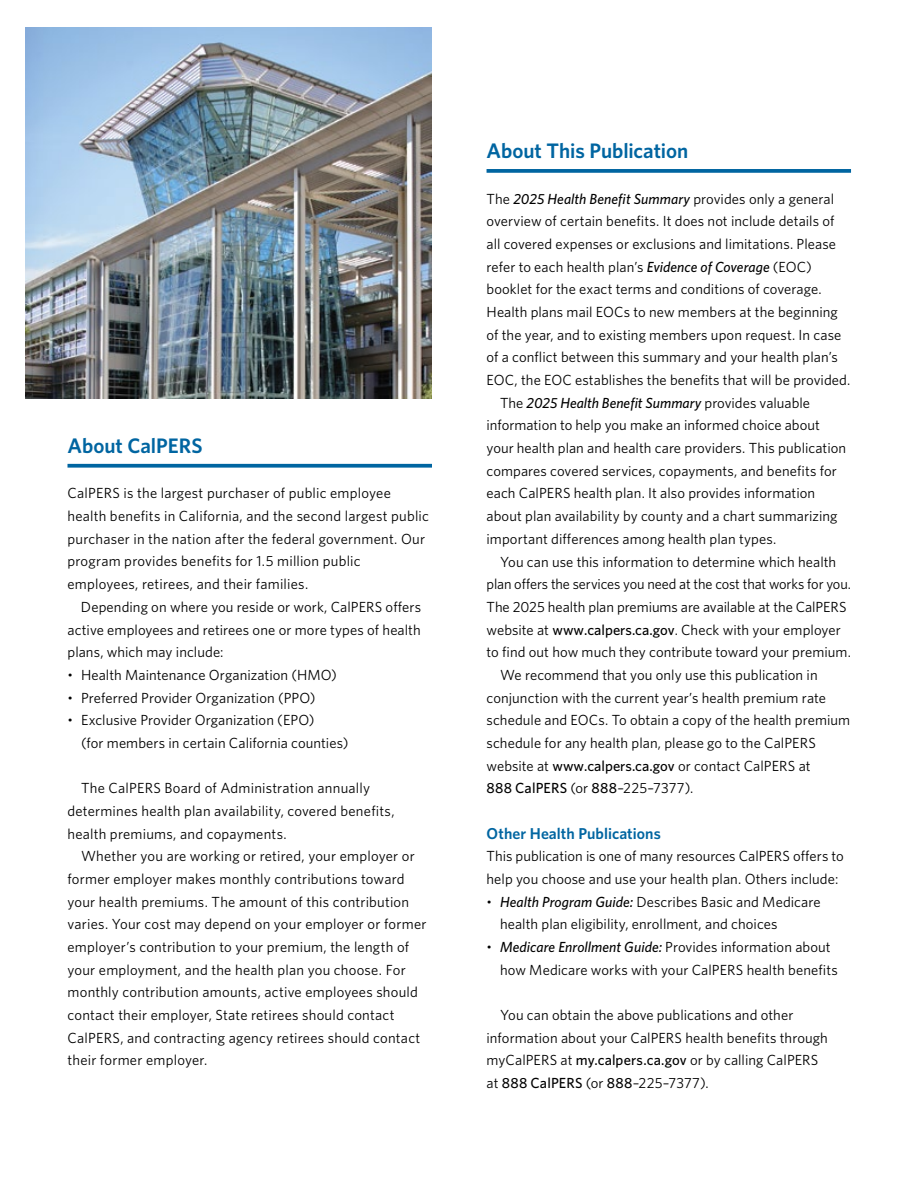
<style>
.page{position:relative;width:918px;height:1188px;background:#fff}
.page>*{position:absolute;margin:0;border:0;box-sizing:border-box;transform-origin:0 0}
.t1{font:600 21px "Kgqvqw Whitney";color:#0065a1}
.t2{font:600 15.75px "Kgqvqw Whitney";letter-spacing:.005em;color:#0065a1}
.t3{font:14.7px/22.6px "Xvnmfw Whitney";letter-spacing:.005em;color:#000}
.s1{font-family:"Dhhlys Trebuchet MS";font-size:10.5px}
.s2{font-family:"Hrgvms Whitney";font-weight:500;font-style:italic}
.s3{font-family:"Jtxvlg Whitney";font-weight:500}
</style>
<div class="page">
<svg style="left:68px;top:464px;width:364px;height:4px"></svg>
<img style="left:26px;top:27px;width:406px;height:372px">
<svg style="left:487px;top:169px;width:364px;height:4px"></svg>
<h2 class="t1" style="left:68px;top:432px;width:137px">About CalPERS</h2>
<p class="t3" style="left:68px;top:482px;width:363px">CalPERS is the largest purchaser of public employee health benefits in California, and the second largest public purchaser in the nation after the federal government. Our program provides benefits for 1.5 million public employees, retirees, and their families.</p>
<p class="t3" style="left:68px;top:595px;width:355px;text-align:justify;text-indent:13px">Depending on where you reside or work, CalPERS offers active employees and retirees one or more types of health plans, which may include:</p>
<p class="t3" style="left:68px;top:663px;width:271px"><span class="s1">•</span> Health Maintenance Organization (HMO)</p>
<p class="t3" style="left:68px;top:686px;width:250px"><span class="s1">•</span> Preferred Provider Organization (PPO)</p>
<p class="t3" style="left:81px;top:708px;width:269px;text-indent:-13px"><span class="s1">•</span> Exclusive Provider Organization (EPO)<br>(for members in certain California counties)</p>
<p class="t3" style="left:68px;top:776px;width:329px;text-indent:13px">The CalPERS Board of Administration annually determines health plan availability, covered benefits, health premiums, and copayments.</p>
<p class="t3" style="left:68px;top:845px;width:361px;text-indent:13px">Whether you are working or retired, your employer or former employer makes monthly contributions toward your health premiums. The amount of this contribution varies. Your cost may depend on your employer or former employer’s contribution to your premium, the length of your employment, and the health plan you choose. For monthly contribution amounts, active employees should contact their employer, State retirees should contact CalPERS, and contracting agency retirees should contact their former employer.</p>
<h2 class="t1" style="left:487px;top:137px;width:203px">About This Publication</h2>
<p class="t3" style="left:487px;top:187px;width:365px">The <span class="s2">2025 Health Benefit Summary</span> provides only a general overview of certain benefits. It does not include details of all covered expenses or exclusions and limitations. Please refer to each health plan’s <span class="s2">Evidence of Coverage</span> (EOC) booklet for the exact terms and conditions of coverage.<br>Health plans mail EOCs to new members at the beginning of the year, and to existing members upon request. In case of a conflict between this summary and your health plan’s EOC, the EOC establishes the benefits that will be provided.</p>
<p class="t3" style="left:487px;top:391px;width:361px;text-indent:13px">The <span class="s2">2025 Health Benefit Summary</span> provides valuable information to help you make an informed choice about your health plan and health care providers. This publication compares covered services, copayments, and benefits for each CalPERS health plan. It also provides information about plan availability by county and a chart summarizing important differences among health plan types.</p>
<p class="t3" style="left:487px;top:550px;width:366px;text-indent:13px">You can use this information to determine which health plan offers the services you need at the cost that works for you.<br>The 2025 health plan premiums are available at the CalPERS website at <span class="s3">www.calpers.ca.gov</span>. Check with your employer to find out how much they contribute toward your premium.</p>
<p class="t3" style="left:487px;top:663px;width:365px;text-indent:13px">We recommend that you only use this publication in conjunction with the current year’s health premium rate schedule and EOCs. To obtain a copy of the health premium schedule for any health plan, please go to the CalPERS website at <span class="s3">www.calpers.ca.gov</span> or contact CalPERS at<br><span class="s3">888 CalPERS</span> (or <span class="s3">888</span>–225–7377).</p>
<h3 class="t2" style="left:487px;top:823px;width:176px">Other Health Publications</h3>
<p class="t3" style="left:487px;top:845px;width:359px">This publication is one of many resources CalPERS offers to help you choose and use your health plan. Others include:</p>
<p class="t3" style="left:500px;top:890px;width:322px;text-indent:-13px"><span class="s1">•</span> <span class="s2">Health Program Guide:</span> Describes Basic and Medicare health plan eligibility, enrollment, and choices</p>
<p class="t3" style="left:500px;top:935px;width:339px;text-indent:-13px"><span class="s1">•</span> <span class="s2">Medicare Enrollment Guide:</span> Provides information about how Medicare works with your CalPERS health benefits</p>
<p class="t3" style="left:487px;top:1003px;width:343px;text-indent:13px">You can obtain the above publications and other information about your CalPERS health benefits through myCalPERS at <span class="s3">my.calpers.ca.gov</span> or by calling CalPERS at <span class="s3">888 CalPERS</span> (or <span class="s3">888</span>–225–7377).</p>
</div>
